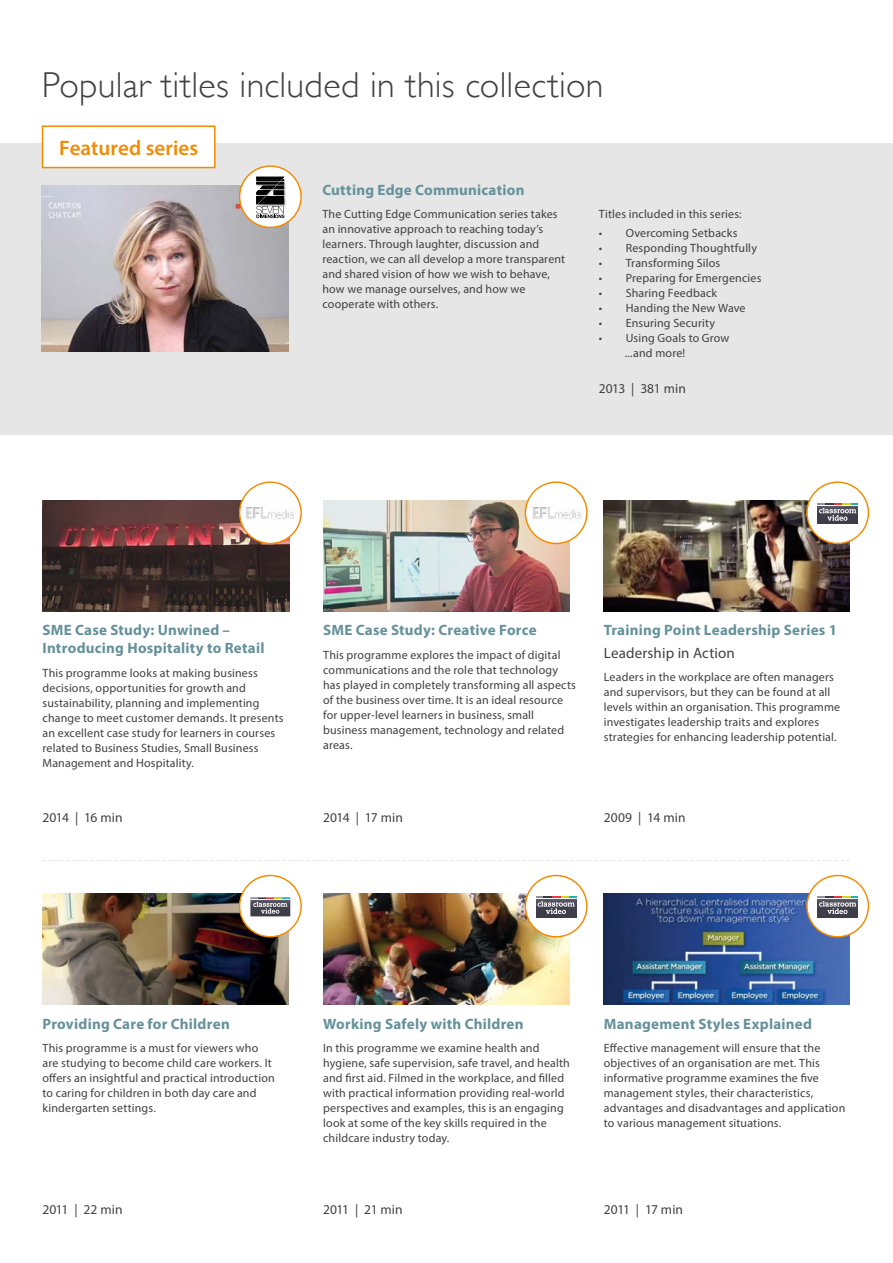
<style>
.page{position:relative;width:893px;height:1263px;background:#fff}
.page>*{position:absolute;margin:0;border:0;box-sizing:border-box;transform-origin:0 0}
.t1{font:300 36px "Gill Sans";letter-spacing:.01em;color:#414042}
.t2{font:600 21px "Myriad Pro";letter-spacing:.005em;color:#f38a00}
.t3{font:700 15px/18px "Myriad Pro";letter-spacing:.015em;color:#65919b}
.t4{font:15px "Myriad Pro";letter-spacing:.01em;color:#414042}
.t5{font:13.5px "Myriad Pro";color:#414042}
.t6{font:12px/15px "Myriad Pro";letter-spacing:.01em;color:#414042}
</style>
<div class="page">
<div style="left:0;top:144px;width:893px;height:291px;background:#e5e6e5"></div>
<div style="left:42px;top:125px;width:174px;height:43px;background:#fff;border:2px solid #f38a00"></div>
<img style="left:41px;top:186px;width:247px;height:165px">
<img style="left:43px;top:500px;width:246px;height:111px">
<img style="left:43px;top:894px;width:245px;height:110px">
<img style="left:604px;top:500px;width:246px;height:111px">
<img style="left:323px;top:500px;width:247px;height:111px">
<img style="left:323px;top:894px;width:246px;height:110px">
<img style="left:604px;top:894px;width:246px;height:110px">
<svg style="left:43px;top:860px;width:807px;height:1px"></svg>
<div style="left:240px;top:482px;width:61px;height:61px;background:#fff;border-radius:50%"></div>
<img style="left:238px;top:503px;width:64px;height:20px">
<div style="left:525px;top:482px;width:62px;height:61px;background:#fff;border-radius:50%"></div>
<div style="left:240px;top:875px;width:61px;height:62px;background:#fff;border-radius:50%"></div>
<div style="left:239px;top:875px;width:63px;height:62px;border:1px solid #f38a00;border-radius:50%"></div>
<svg style="left:250px;top:897px;width:40px;height:19px"></svg>
<div style="left:525px;top:875px;width:62px;height:62px;background:#fff;border-radius:50%"></div>
<div style="left:525px;top:875px;width:63px;height:62px;border:1px solid #f38a00;border-radius:50%"></div>
<div style="left:536px;top:896px;width:40px;height:21px;background:#3e3c48"></div>
<svg style="left:536px;top:896px;width:40px;height:18px"></svg>
<div style="left:807px;top:875px;width:61px;height:62px;background:#fff;border-radius:50%"></div>
<div style="left:806px;top:875px;width:63px;height:62px;border:1px solid #f38a00;border-radius:50%"></div>
<div style="left:818px;top:896px;width:40px;height:21px;background:#3e3c48"></div>
<svg style="left:818px;top:896px;width:40px;height:18px"></svg>
<div style="left:807px;top:482px;width:61px;height:61px;background:#fff;border-radius:50%"></div>
<div style="left:806px;top:481px;width:63px;height:63px;border:1px solid #f38a00;border-radius:50%"></div>
<div style="left:818px;top:503px;width:40px;height:21px;background:#3e3c48"></div>
<svg style="left:818px;top:503px;width:40px;height:18px"></svg>
<div style="left:240px;top:166px;width:61px;height:61px;background:#fff;border-radius:50%"></div>
<div style="left:239px;top:165px;width:63px;height:63px;border:1px solid #f38a00;border-radius:50%"></div>
<img style="left:256px;top:176px;width:30px;height:31px">
<svg style="left:256px;top:177px;width:28px;height:41px"></svg>
<img style="left:525px;top:503px;width:63px;height:20px">
<h1 class="t1" style="left:42px;top:57px;width:563px">Popular titles included in this collection</h1>
<h2 class="t2" style="left:59px;top:134px;width:140px">Featured series</h2>
<p class="t3" style="left:322px;top:180px;width:204px">Cutting Edge Communication</p>
<p class="t6" style="left:322px;top:206px;width:244px">The Cutting Edge Communication series takes an innovative approach to reaching today’s learners. Through laughter, discussion and reaction, we can all develop a more transparent and shared vision of how we wish to behave, how we manage ourselves, and how we cooperate with others.</p>
<p class="t6" style="left:599px;top:206px;width:144px">Titles included in this series:</p>
<p class="t6" style="left:599px;top:225px;width:140px">• Overcoming Setbacks</p>
<p class="t6" style="left:599px;top:240px;width:160px">• Responding Thoughtfully</p>
<p class="t6" style="left:599px;top:255px;width:123px">• Transforming Silos</p>
<p class="t6" style="left:599px;top:270px;width:164px">• Preparing for Emergencies</p>
<p class="t6" style="left:599px;top:285px;width:120px">• Sharing Feedback</p>
<p class="t6" style="left:599px;top:300px;width:148px">• Handing the New Wave</p>
<p class="t6" style="left:599px;top:315px;width:118px">• Ensuring Security</p>
<p class="t6" style="left:625px;top:330px;width:106px;text-indent:-26px">• Using Goals to Grow ...and more!</p>
<p class="t5" style="left:599px;top:380px;width:88px">2013 | 381 min</p>
<p class="t3" style="left:43px;top:621px;width:223px">SME Case Study: Unwined –<br>Introducing Hospitality to Retail</p>
<p class="t6" style="left:43px;top:665px;width:243px">This programme looks at making business decisions, opportunities for growth and sustainability, planning and implementing change to meet customer demands. It presents an excellent case study for learners in courses related to Business Studies, Small Business Management and Hospitality.</p>
<p class="t5" style="left:43px;top:809px;width:82px">2014 | 16 min</p>
<p class="t3" style="left:323px;top:621px;width:215px">SME Case Study: Creative Force</p>
<p class="t6" style="left:323px;top:647px;width:254px">This programme explores the impact of digital communications and the role that technology has played in completely transforming all aspects of the business over time. It is an ideal resource for upper-level learners in business, small business management, technology and related areas.</p>
<p class="t5" style="left:323px;top:809px;width:81px">2014 | 17 min</p>
<p class="t3" style="left:604px;top:621px;width:235px">Training Point Leadership Series 1</p>
<p class="t4" style="left:604px;top:643px;width:133px">Leadership in Action</p>
<p class="t6" style="left:604px;top:669px;width:238px">Leaders in the workplace are often managers and supervisors, but they can be found at all levels within an organisation. This programme investigates leadership traits and explores strategies for enhancing leadership potential.</p>
<p class="t5" style="left:604px;top:809px;width:83px">2009 | 14 min</p>
<p class="t3" style="left:43px;top:1014px;width:189px">Providing Care for Children</p>
<p class="t6" style="left:43px;top:1040px;width:234px">This programme is a must for viewers who are studying to become child care workers. It offers an insightful and practical introduction to caring for children in both day care and kindergarten settings.</p>
<p class="t5" style="left:43px;top:1201px;width:82px">2011 | 22 min</p>
<p class="t3" style="left:323px;top:1014px;width:202px">Working Safely with Children</p>
<p class="t6" style="left:323px;top:1040px;width:248px">In this programme we examine health and hygiene, safe supervision, safe travel, and health and first aid. Filmed in the workplace, and filled with practical information providing real-world perspectives and examples, this is an engaging look at some of the key skills required in the childcare industry today.</p>
<p class="t5" style="left:323px;top:1201px;width:81px">2011 | 21 min</p>
<p class="t3" style="left:604px;top:1014px;width:210px">Management Styles Explained</p>
<p class="t6" style="left:604px;top:1040px;width:243px">Effective management will ensure that the objectives of an organisation are met. This informative programme examines the five management styles, their characteristics, advantages and disadvantages and application to various management situations.</p>
<p class="t5" style="left:604px;top:1201px;width:81px">2011 | 17 min</p>
</div>
